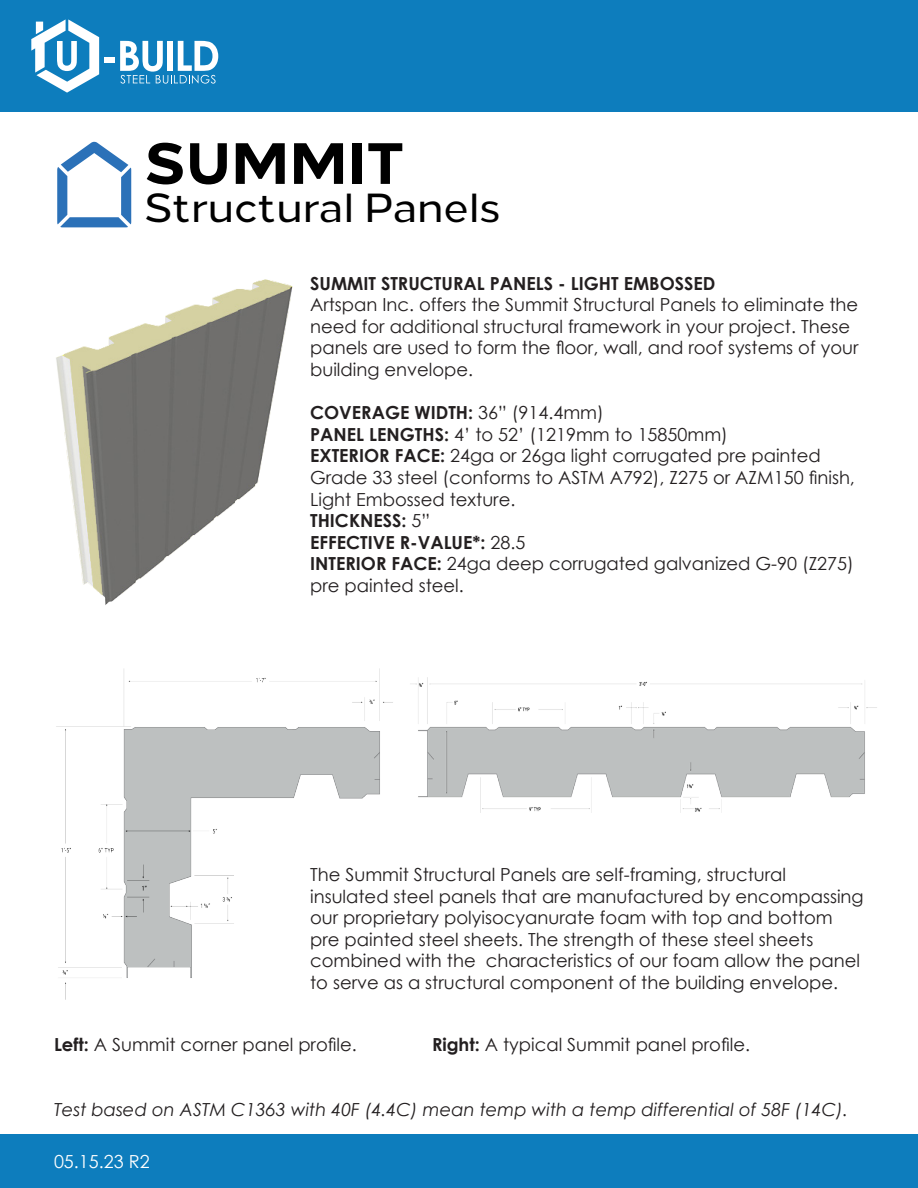
<style>
.page{position:relative;width:918px;height:1188px;background:#fff}
.page>*{position:absolute;margin:0;border:0;box-sizing:border-box;transform-origin:0 0}
.t1{font:800 58.05px "Loew";color:#000}
.t2{font:500 40.5px "Loew";color:#000}
.t3{font:18px/21.6px "Century Gothic";color:#231f20}
.t4{font:700 18px "Century Gothic";color:#231f20}
.t5{font:italic 18px "Century Gothic";color:#231f20}
.t6{font:18px "Century Gothic";color:#fff}
.s1{font-weight:400}
.s2{font-weight:700}
</style>
<div class="page">
<div style="left:0;top:1134px;width:918px;height:54px;background:#0d7dbd"></div>
<div style="left:0;top:0;width:918px;height:112px;background:#0d7dbd"></div>
<div style="left:104px;top:57px;width:11px;height:5px;background:#fff"></div>
<svg style="left:120px;top:41px;width:98px;height:43px"></svg>
<svg style="left:31px;top:19px;width:68px;height:74px"></svg>
<img style="left:56px;top:279px;width:237px;height:326px">
<img style="left:410px;top:677px;width:467px;height:136px">
<img style="left:56px;top:668px;width:337px;height:332px">
<svg style="left:57px;top:141px;width:74px;height:86px"></svg>
<p class="t1" style="left:144px;top:115px;width:261px">SUMMIT</p>
<p class="t2" style="left:144px;top:176px;width:358px">Structural Panels</p>
<p class="t4" style="left:310px;top:269px;width:407px">SUMMIT STRUCTURAL PANELS - LIGHT EMBOSSED</p>
<p class="t3" style="left:310px;top:294px;width:550px">Artspan Inc. offers the Summit Structural Panels to eliminate the need for additional structural framework in your project. These panels are used to form the floor, wall, and roof systems of your building envelope.</p>
<p class="t4" style="left:310px;top:399px;width:295px">COVERAGE WIDTH: <span class="s1">36” (914.4mm)</span></p>
<p class="t3" style="left:310px;top:423px;width:419px"><span class="s2">PANEL LENGTHS:</span> 4’ to 52’ (1219mm to 15850mm)</p>
<p class="t3" style="left:310px;top:445px;width:546px"><span class="s2">EXTERIOR FACE:</span> 24ga or 26ga light corrugated pre painted<br>Grade 33 steel (conforms to ASTM A792), Z275 or AZM150 finish,<br>Light Embossed texture.</p>
<p class="t4" style="left:310px;top:507px;width:122px">THICKNESS: <span class="s1">5”</span></p>
<p class="t4" style="left:310px;top:529px;width:217px">EFFECTIVE R-VALUE*: <span class="s1">28.5</span></p>
<p class="t3" style="left:310px;top:553px;width:545px"><span class="s2">INTERIOR FACE:</span> 24ga deep corrugated galvanized G-90 (Z275) pre painted steel.</p>
<p class="t3" style="left:310px;top:863px;width:555px">The Summit Structural Panels are self-framing, structural insulated steel panels that are manufactured by encompassing our proprietary polyisocyanurate foam with top and bottom pre painted steel sheets. The strength of these steel sheets combined with the characteristics of our foam allow the panel to serve as a structural component of the building envelope.</p>
<p class="t3" style="left:54px;top:1034px;width:304px"><span class="s2">Left:</span> A Summit corner panel profile.</p>
<p class="t3" style="left:432px;top:1034px;width:320px"><span class="s2">Right:</span> A typical Summit panel profile.</p>
<p class="t5" style="left:54px;top:1097px;width:796px">Test based on ASTM C1363 with 40F (4.4C) mean temp with a temp differential of 58F (14C).</p>
<p class="t6" style="left:54px;top:1149px;width:97px">05.15.23 R2</p>
</div>
